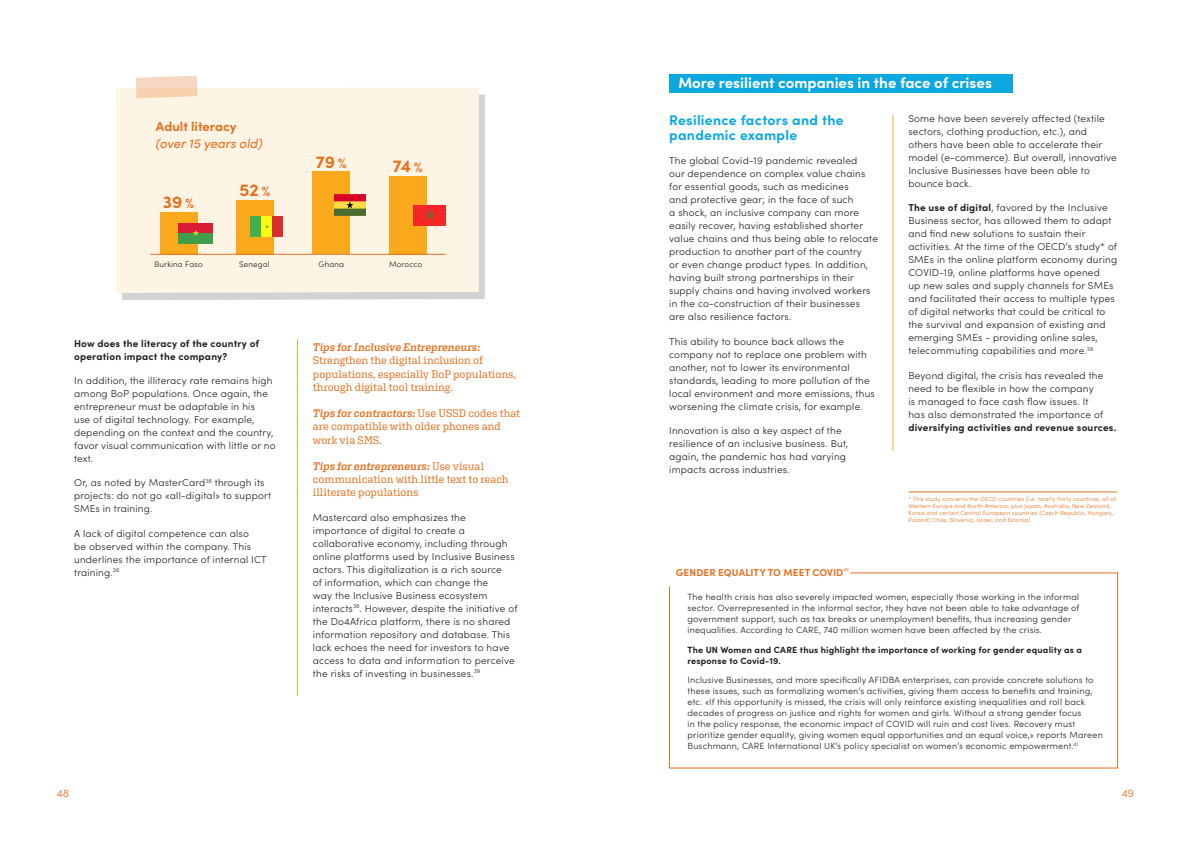
<style>
.page{position:relative;width:1191px;height:842px;background:#fff}
.page>*{position:absolute;margin:0;border:0;box-sizing:border-box;transform-origin:0 0}
.t1{font:700 17.3px "Sofia Pro";color:#e4701e}
.t2{font:700 15px "Sofia Pro";color:#fff}
.t3{font:700 14px/15px "Sofia Pro";letter-spacing:.02em;color:#0ca8df}
.t4{font:italic 13px "Sofia Pro";color:#e4701e}
.t5{font:700 13px "Sofia Pro";color:#e4701e}
.t6{font:11px/13.2px "Aglet Slab";color:#e4701e}
.t7{font:300 11px "Sofia Pro";color:#e4701e}
.t8{font:300 10px/13px "Sofia Pro";letter-spacing:.02em;color:#231f20}
.t9{font:700 10px/13px "Sofia Pro";letter-spacing:.02em;color:#231f20}
.t10{font:700 10px "Sofia Pro";letter-spacing:.01em;color:#e4701e}
.t11{font:300 9px/11px "Sofia Pro";letter-spacing:.02em;color:#231f20}
.t12{font:700 9px/11px "Sofia Pro";letter-spacing:.02em;color:#231f20}
.t13{font:300 8px "Sofia Pro";letter-spacing:.02em;color:#231f20}
.t14{font:300 6px/7.2px "Sofia Pro";letter-spacing:.02em;color:#e4701e}
.t15{font:4.7px "Sofia Pro";color:#e4701e}
.s1{font-size:14px}
.s2{font-weight:600;font-style:italic}
.s3{font-weight:700}
</style>
<div class="page">
<hr style="left:297px;top:339px;width:1px;height:357px;background:#f9a91b">
<svg style="left:122px;top:95px;width:363px;height:205px;background:#d3d4d6"></svg>
<div style="left:116px;top:87px;width:363px;height:206px;background:#fef4e4"></div>
<svg style="left:136px;top:76px;width:61px;height:22px"></svg>
<div style="left:160px;top:212px;width:37px;height:42px;background:#f9a91b"></div>
<div style="left:236px;top:200px;width:38px;height:54px;background:#f9a91b"></div>
<div style="left:312px;top:171px;width:38px;height:83px;background:#f9a91b"></div>
<div style="left:389px;top:176px;width:38px;height:78px;background:#f9a91b"></div>
<hr style="left:150px;top:254px;width:296px;height:1px;background:#e4701e">
<div style="left:251px;top:217px;width:32px;height:20px;background:#42b04f"></div>
<div style="left:267px;top:217px;width:16px;height:20px;background:#db2e2e"></div>
<div style="left:261px;top:217px;width:11px;height:20px;background:#fffa14"></div>
<div style="left:414px;top:205px;width:32px;height:20px;background:#f52626"></div>
<svg style="left:425px;top:210px;width:10px;height:9px"></svg>
<div style="left:178px;top:223px;width:35px;height:20px;background:#db1c38"></div>
<div style="left:178px;top:233px;width:35px;height:10px;background:#409e4a"></div>
<svg style="left:193px;top:230px;width:6px;height:6px"></svg>
<img style="left:335px;top:195px;width:30px;height:20px">
<hr style="left:892px;top:115px;width:1px;height:336px;background:#f9a91b">
<div style="left:669px;top:74px;width:343px;height:19px;background:#0ca8df"></div>
<svg style="left:669px;top:572px;width:449px;height:196px"></svg>
<hr style="left:908px;top:492px;width:209px;height:1px;background:#e4701e">
<p class="t5" style="left:156px;top:117px;width:82px">Adult literacy</p>
<p class="t4" style="left:156px;top:134px;width:108px">(over 15 years old)</p>
<p class="t1" style="left:163px;top:188px;width:33px">39<span class="s1">%</span></p>
<p class="t1" style="left:239px;top:177px;width:33px">52<span class="s1">%</span></p>
<p class="t1" style="left:316px;top:148px;width:33px">79<span class="s1">%</span></p>
<p class="t1" style="left:393px;top:153px;width:32px">74 <span class="s1">%</span></p>
<p class="t13" style="left:154px;top:258px;width:50px">Burkina Faso</p>
<p class="t13" style="left:239px;top:258px;width:32px">Senegal</p>
<p class="t13" style="left:318px;top:258px;width:27px">Ghana</p>
<p class="t13" style="left:389px;top:258px;width:35px">Morocco</p>
<p class="t9" style="left:74px;top:336px;width:187px">How does the literacy of the country of operation impact the company?</p>
<p class="t8" style="left:74px;top:373px;width:203px">In addition, the illiteracy rate remains high among BoP populations. Once again, the entrepreneur must be adaptable in his<br>use of digital technology. For example, depending on the context and the country, favor visual communication with little or no text.</p>
<p class="t8" style="left:74px;top:476px;width:198px">Or, as noted by MasterCard<sup>38</sup> through its projects: do not go «all-digital» to support<br>SMEs in training.</p>
<p class="t8" style="left:74px;top:526px;width:194px">A lack of digital competence can also<br>be observed within the company. This underlines the importance of internal ICT training.<sup>36</sup></p>
<p class="t6" style="left:313px;top:340px;width:204px"><span class="s2">Tips for Inclusive Entrepreneurs:<br></span>Strengthen the digital inclusion of populations, especially BoP populations, through digital tool training.</p>
<p class="t6" style="left:313px;top:406px;width:209px"><span class="s2">Tips for contractors:</span> Use USSD codes that are compatible with older phones and work via SMS.</p>
<p class="t6" style="left:313px;top:459px;width:197px"><span class="s2">Tips for entrepreneurs:</span> Use visual communication with little text to reach illiterate populations</p>
<p class="t8" style="left:313px;top:510px;width:206px">Mastercard also emphasizes the importance of digital to create a collaborative economy, including through online platforms used by Inclusive Business actors. This digitalization is a rich source<br>of information, which can change the<br>way the Inclusive Business ecosystem interacts<sup>38</sup>. However, despite the initiative of the Do4Africa platform, there is no shared information repository and database. This lack echoes the need for investors to have access to data and information to perceive the risks of investing in businesses.<sup>39</sup></p>
<p class="t2" style="left:678px;top:71px;width:315px">More resilient companies in the face of crises</p>
<p class="t3" style="left:669px;top:111px;width:176px">Resilience factors and the pandemic example</p>
<p class="t8" style="left:669px;top:154px;width:210px">The global Covid-19 pandemic revealed<br>our dependence on complex value chains for essential goods, such as medicines<br>and protective gear; in the face of such<br>a shock, an inclusive company can more easily recover, having established shorter value chains and thus being able to relocate production to another part of the country<br>or even change product types. In addition, having built strong partnerships in their supply chains and having involved workers in the co-construction of their businesses are also resilience factors.</p>
<p class="t8" style="left:669px;top:334px;width:207px">This ability to bounce back allows the company not to replace one problem with another, not to lower its environmental standards, leading to more pollution of the local environment and more emissions, thus worsening the climate crisis, for example.</p>
<p class="t8" style="left:669px;top:423px;width:180px">Innovation is also a key aspect of the resilience of an inclusive business. But, again, the pandemic has had varying impacts across industries.</p>
<p class="t8" style="left:908px;top:111px;width:210px">Some have been severely affected (textile sectors, clothing production, etc.), and others have been able to accelerate their model (e-commerce). But overall, innovative Inclusive Businesses have been able to bounce back.</p>
<p class="t8" style="left:908px;top:201px;width:210px"><span class="s3">The use of digital</span>, favored by the Inclusive Business sector, has allowed them to adapt and find new solutions to sustain their activities. At the time of the OECD’s study* of SMEs in the online platform economy during COVID-19, online platforms have opened<br>up new sales and supply channels for SMEs and facilitated their access to multiple types of digital networks that could be critical to the survival and expansion of existing and emerging SMEs - providing online sales, telecommuting capabilities and more.<sup>36</sup></p>
<p class="t8" style="left:908px;top:368px;width:209px">Beyond digital, the crisis has revealed the need to be flexible in how the company<br>is managed to face cash flow issues. It<br>has also demonstrated the importance of <span class="s3">diversifying activities and revenue sources.</span></p>
<p class="t14" style="left:908px;top:495px;width:209px">* This study concerns the OECD countries (i.e. nearly thirty countries; all of Western Europe and North America, plus Japan, Australia, New Zealand, Korea and certain Central European countries (Czech Republic, Hungary, Poland) Chile, Slovenia, Israel, and Estonia)</p>
<p class="t10" style="left:676px;top:564px;width:169px">GENDER EQUALITY TO MEET COVID</p>
<p class="t15" style="left:843px;top:566px;width:7px">40</p>
<p class="t11" style="left:687px;top:591px;width:393px">The health crisis has also severely impacted women, especially those working in the informal sector. Overrepresented in the informal sector, they have not been able to take advantage of government support, such as tax breaks or unemployment benefits, thus increasing gender inequalities. According to CARE, 740 million women have been affected by the crisis.</p>
<p class="t12" style="left:687px;top:643px;width:396px">The UN Women and CARE thus highlight the importance of working for gender equality as a response to Covid-19.</p>
<p class="t11" style="left:687px;top:674px;width:417px">Inclusive Businesses, and more specifically AFIDBA enterprises, can provide concrete solutions to these issues, such as formalizing women’s activities, giving them access to benefits and training, etc. «If this opportunity is missed, the crisis will only reinforce existing inequalities and roll back decades of progress on justice and rights for women and girls. Without a strong gender focus<br>in the policy response, the economic impact of COVID will ruin and cost lives. Recovery must prioritize gender equality, giving women equal opportunities and an equal voice,» reports Mareen Buschmann, CARE International UK’s policy specialist on women’s economic empowerment.<sup>41</sup></p>
<p class="t7" style="left:57px;top:785px;width:14px">48</p>
<p class="t7" style="left:1121px;top:785px;width:14px">49</p>
</div>
